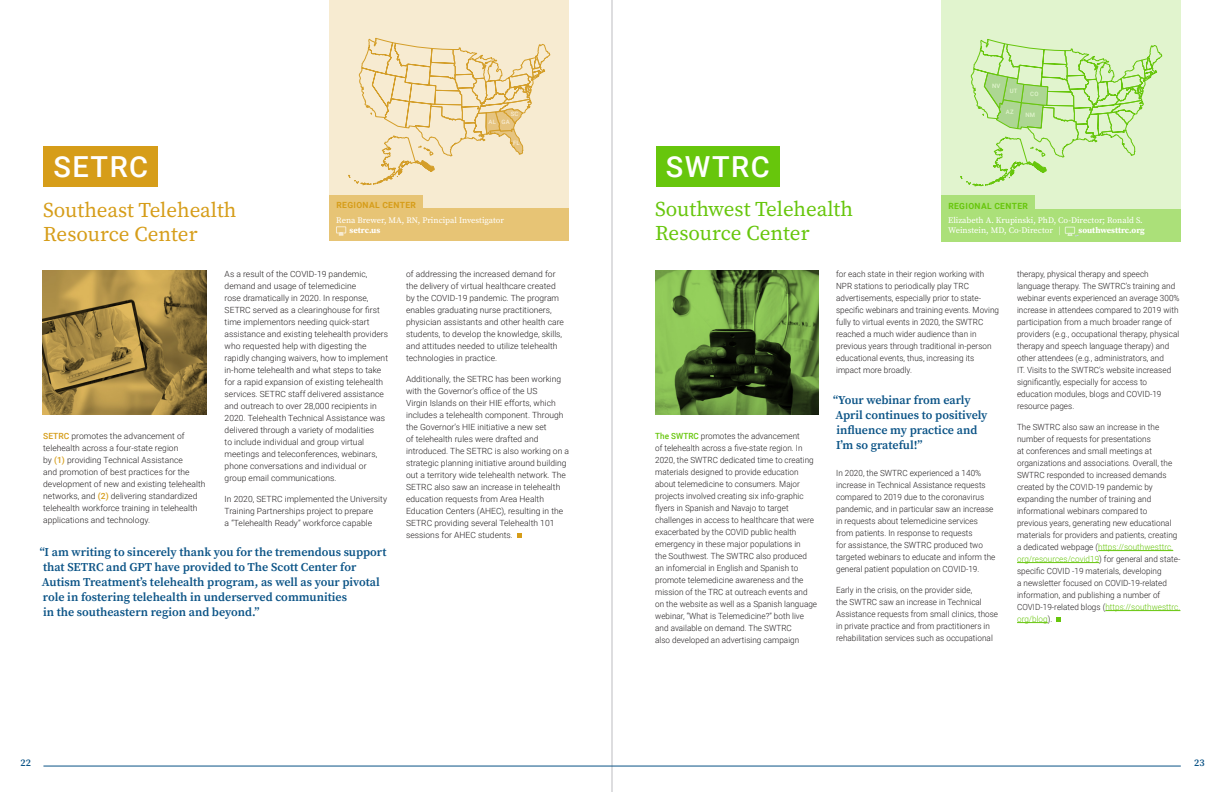
<style>
.page{position:relative;width:1224px;height:792px;background:#fff}
.page>*{position:absolute;margin:0;border:0;box-sizing:border-box;transform-origin:0 0}
.TRC_Acronym_Header{font:500 29px "Roboto";letter-spacing:.05em;color:#fff}
.Full_TRC_Name_Gold{font:21px/24px "Source Serif Pro";color:#d69d19}
.Full_TRC_Name_Green{font:21px/24px "Source Serif Pro";color:#67c60c}
.Testimonial{font:600 12px/15px "Source Serif Pro";color:#0a5386}
.t1{font:600 10px "Source Serif Pro";color:#0a5386}
.Body_Copy{font:300 8.5px/12px "Roboto";letter-spacing:.005em;color:#231f20;scale:.96 1}
.Body_Copy-2{font:300 8.5px/12px "Roboto";letter-spacing:.005em;color:#231f20}
.Gold_TRC_Info{font:8.5px/10px "Source Serif Pro";color:#fff}
.Gold_TRC_Info-2{font:700 8.5px "Source Serif Pro";color:#fff}
.Gold_Tabs{font:700 8.5px "Roboto";letter-spacing:.045em;color:#d69d19}
.Green_Tabs{font:700 8.5px "Roboto";letter-spacing:.045em;color:#67c60c}
.Map_labels{font:500 6px "Roboto";letter-spacing:.025em;color:#e1f4ce}
.Map_labels-2{font:500 6px "Roboto";letter-spacing:.02em;color:#f7ebd1}
.s1{font-weight:500;color:#d69d19}
.s2{font-weight:500;color:#67c60c}
.s3{color:#67c60c}
</style>
<div class="page">
<div style="left:330px;top:0;width:239px;height:208px;background:#f7ebd1"></div>
<div style="left:330px;top:208px;width:239px;height:33px;background:#e7c475"></div>
<svg style="left:336px;top:226px;width:10px;height:9px"></svg>
<div style="left:330px;top:195px;width:93px;height:13px;background:#e7c475"></div>
<svg style="left:348px;top:38px;width:202px;height:147px"></svg>
<div style="left:942px;top:0;width:239px;height:209px;background:#e1f4ce"></div>
<div style="left:942px;top:209px;width:239px;height:32px;background:#abe079"></div>
<svg style="left:1065px;top:227px;width:14px;height:10px"></svg>
<div style="left:942px;top:195px;width:93px;height:14px;background:#abe079"></div>
<svg style="left:960px;top:39px;width:202px;height:147px"></svg>
<img style="left:43px;top:271px;width:163px;height:144px">
<img style="left:655px;top:271px;width:163px;height:143px">
<hr style="left:612px;top:0;width:1px;height:792px;background:#bcbdc0">
<svg style="left:517px;top:533px;width:5px;height:5px"></svg>
<hr style="left:1098px;top:550px;width:75px;height:1px;background:#67c60c">
<hr style="left:1017px;top:562px;width:82px;height:1px;background:#67c60c">
<hr style="left:1105px;top:610px;width:75px;height:1px;background:#67c60c">
<hr style="left:1017px;top:622px;width:31px;height:1px;background:#67c60c">
<svg style="left:1056px;top:617px;width:5px;height:5px"></svg>
<div style="left:44px;top:146px;width:114px;height:41px;background:#d69d19"></div>
<div style="left:656px;top:146px;width:124px;height:41px;background:#67c60c"></div>
<hr style="left:43px;top:766px;width:1138px;height:1px;background:#0a5386">
<p class="Map_labels-2" style="left:511px;top:110px;width:9px">SC</p>
<p class="Map_labels-2" style="left:513px;top:139px;width:8px">FL</p>
<p class="Map_labels-2" style="left:502px;top:117px;width:10px">GA</p>
<p class="Map_labels-2" style="left:489px;top:117px;width:9px">AL</p>
<p class="Map_labels" style="left:992px;top:82px;width:10px">NV</p>
<p class="Map_labels" style="left:1010px;top:87px;width:9px">UT</p>
<p class="Map_labels" style="left:1006px;top:108px;width:9px">AZ</p>
<p class="Map_labels" style="left:1030px;top:90px;width:10px">CO</p>
<p class="Map_labels" style="left:1025px;top:111px;width:11px">NM</p>
<p class="TRC_Acronym_Header" style="left:54px;top:147px;width:96px">SETRC</p>
<p class="TRC_Acronym_Header" style="left:666px;top:147px;width:105px">SWTRC</p>
<p class="Full_TRC_Name_Gold" style="left:43px;top:198px;width:195px">Southeast Telehealth<br>Resource Center</p>
<p class="Gold_Tabs" style="left:336px;top:199px;width:81px">REGIONAL CENTER</p>
<p class="Gold_TRC_Info" style="left:336px;top:215px;width:169px">Rena Brewer, MA, RN, Principal Investigator</p>
<p class="Gold_TRC_Info-2" style="left:350px;top:224px;width:32px">setrc.us</p>
<p class="Full_TRC_Name_Green" style="left:655px;top:197px;width:199px">Southwest Telehealth<br>Resource Center</p>
<p class="Green_Tabs" style="left:948px;top:200px;width:81px">REGIONAL CENTER</p>
<p class="Gold_TRC_Info" style="left:948px;top:216px;width:196px">Elizabeth A. Krupinski, PhD, Co-Director; Ronald S.<br>Weinstein, MD, Co-Director |</p>
<p class="Gold_TRC_Info-2" style="left:1079px;top:225px;width:68px">southwesttrc.org</p>
<p class="Body_Copy-2" style="left:43px;top:430px;width:164px"><span class="s1">SETRC</span> promotes the advancement of telehealth across a four-state region<br>by <span class="s1">(1)</span> providing Technical Assistance<br>and promotion of best practices for the development of new and existing telehealth networks, and <span class="s1">(2)</span> delivering standardized telehealth workforce training in telehealth applications and technology.</p>
<p class="Body_Copy-2" style="left:225px;top:268px;width:165px">As a result of the COVID-19 pandemic, demand and usage of telemedicine<br>rose dramatically in 2020. In response, SETRC served as a clearinghouse for first time implementors needing quick-start assistance and existing telehealth providers who requested help with digesting the rapidly changing waivers, how to implement in-home telehealth and what steps to take for a rapid expansion of existing telehealth services. SETRC staff delivered assistance and outreach to over 28,000 recipients in 2020. Telehealth Technical Assistance was delivered through a variety of modalities<br>to include individual and group virtual meetings and teleconferences, webinars, phone conversations and individual or group email communications.</p>
<p class="Body_Copy-2" style="left:225px;top:493px;width:164px">In 2020, SETRC implemented the University<br>Training Partnerships project to prepare<br>a “Telehealth Ready” workforce capable</p>
<p class="Testimonial" style="left:40px;top:544px;width:348px">“I am writing to sincerely thank you for the tremendous support that SETRC and GPT have provided to The Scott Center for Autism Treatment’s telehealth program, as well as your pivotal role in fostering telehealth in underserved communities<br>in the southeastern region and beyond.”</p>
<p class="Body_Copy-2" style="left:406px;top:268px;width:159px">of addressing the increased demand for the delivery of virtual healthcare created by the COVID-19 pandemic. The program enables graduating nurse practitioners, physician assistants and other health care students, to develop the knowledge, skills, and attitudes needed to utilize telehealth technologies in practice.</p>
<p class="Body_Copy-2" style="left:406px;top:373px;width:165px">Additionally, the SETRC has been working with the Governor’s office of the US<br>Virgin Islands on their HIE efforts, which includes a telehealth component. Through the Governor’s HIE initiative a new set<br>of telehealth rules were drafted and introduced. The SETRC is also working on a strategic planning initiative around building out a territory wide telehealth network. The SETRC also saw an increase in telehealth education requests from Area Health Education Centers (AHEC), resulting in the SETRC providing several Telehealth 101 sessions for AHEC students.</p>
<p class="Body_Copy" style="left:655px;top:430px;width:170px"><span class="s2">The SWTRC</span> promotes the advancement<br>of telehealth across a five-state region. In 2020, the SWTRC dedicated time to creating materials designed to provide education about telemedicine to consumers. Major projects involved creating six info-graphic flyers in Spanish and Navajo to target challenges in access to healthcare that were exacerbated by the COVID public health emergency in these major populations in<br>the Southwest. The SWTRC also produced an infomercial in English and Spanish to promote telemedicine awareness and the mission of the TRC at outreach events and on the website as well as a Spanish language webinar, “What is Telemedicine?” both live and available on demand. The SWTRC<br>also developed an advertising campaign</p>
<p class="Body_Copy" style="left:836px;top:268px;width:171px">for each state in their region working with NPR stations to periodically play TRC advertisements, especially prior to state&shy;specific webinars and training events. Moving fully to virtual events in 2020, the SWTRC reached a much wider audience than in previous years through traditional in-person educational events, thus, increasing its impact more broadly.</p>
<p class="Testimonial" style="left:833px;top:392px;width:156px">“Your webinar from early<br>April continues to positively influence my practice and<br>I’m so grateful!”</p>
<p class="Body_Copy" style="left:836px;top:467px;width:167px">In 2020, the SWTRC experienced a 140% increase in Technical Assistance requests compared to 2019 due to the coronavirus pandemic, and in particular saw an increase in requests about telemedicine services from patients. In response to requests<br>for assistance, the SWTRC produced two targeted webinars to educate and inform the general patient population on COVID-19.</p>
<p class="Body_Copy" style="left:836px;top:584px;width:170px">Early in the crisis, on the provider side,<br>the SWTRC saw an increase in Technical Assistance requests from small clinics, those in private practice and from practitioners in rehabilitation services such as occupational</p>
<p class="Body_Copy" style="left:1017px;top:268px;width:171px">therapy, physical therapy and speech language therapy. The SWTRC’s training and webinar events experienced an average 300% increase in attendees compared to 2019 with participation from a much broader range of providers (e.g., occupational therapy, physical therapy and speech language therapy) and other attendees (e.g., administrators, and<br>IT. Visits to the SWTRC’s website increased significantly, especially for access to education modules, blogs and COVID-19 resource pages.</p>
<p class="Body_Copy" style="left:1017px;top:421px;width:172px">The SWTRC also saw an increase in the number of requests for presentations<br>at conferences and small meetings at organizations and associations. Overall, the SWTRC responded to increased demands created by the COVID-19 pandemic by expanding the number of training and informational webinars compared to<br>previous years, generating new educational materials for providers and patients, creating a dedicated webpage (<span class="s3">https://southwesttrc. org/resources/covid19</span>) for general and state&shy;specific COVID -19 materials, developing<br>a newsletter focused on COVID-19-related information, and publishing a number of COVID-19-related blogs (<span class="s3">https://southwesttrc. org/blog</span>).</p>
<p class="t1" style="left:20px;top:756px;width:12px">22</p>
<p class="t1" style="left:1194px;top:756px;width:12px">23</p>
</div>
